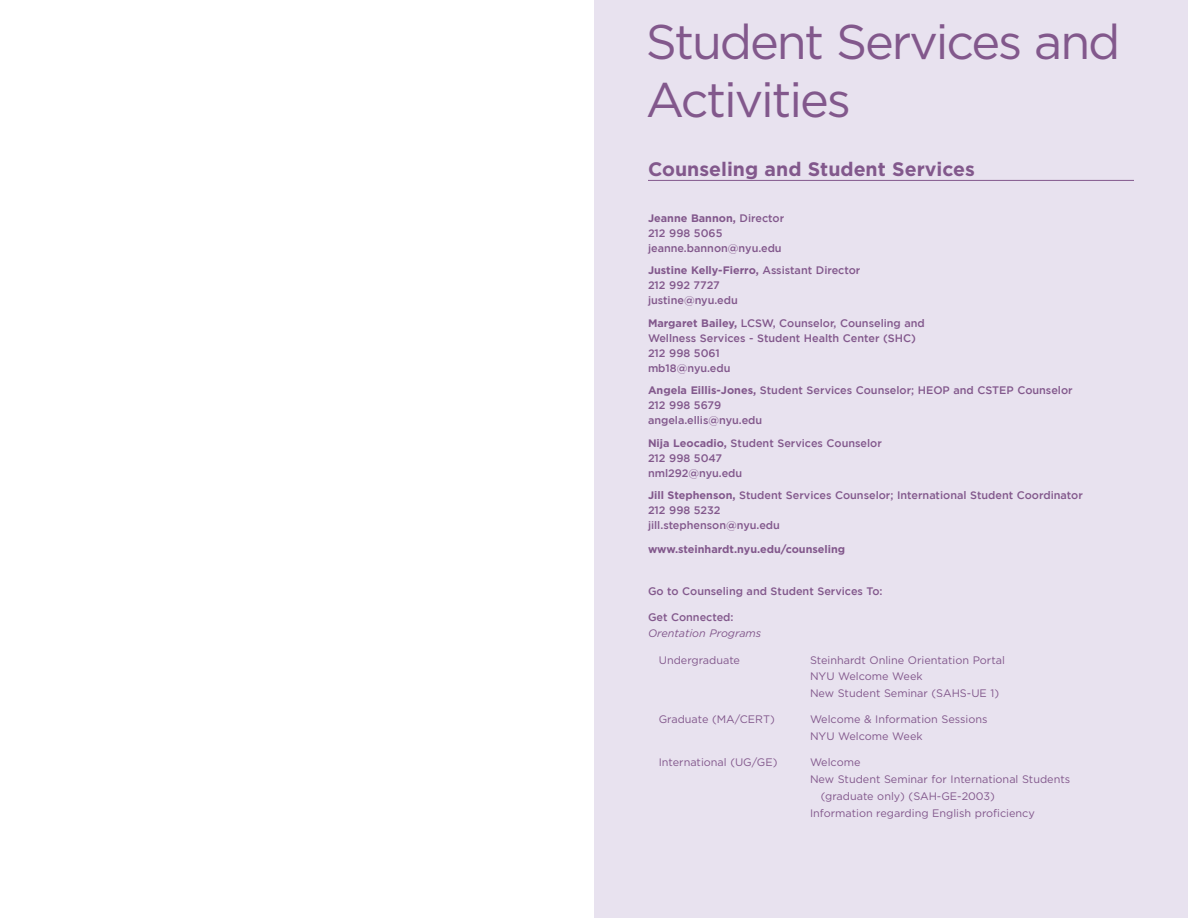
<style>
.page{position:relative;width:1188px;height:918px;background:#fff}
.page>*{position:absolute;margin:0;border:0;box-sizing:border-box;transform-origin:0 0}
.t1{font:48.6px/58.1px "Gotham";letter-spacing:-.045em;color:#82588c}
.t2{font:700 19.5px "Gotham";color:#82588c}
.t3{font:500 10.8px/15px "Gotham";color:#82588c}
.t4{font:10.8px/16.8px "Gotham";color:#82588c}
.t5{font:700 10.8px "Gotham";color:#82588c}
.t6{font:italic 10.8px "Gotham";color:#82588c}
.s1{font-weight:700}
</style>
<div class="page">
<div style="left:594px;top:0;width:594px;height:918px;background:#e8e2ef"></div>
<hr style="left:648px;top:180px;width:486px;height:1px;background:#82588c">
<h1 class="t1" style="left:646px;top:12px;width:476px">Student Services and<br>Activities</h1>
<h2 class="t2" style="left:648px;top:158px;width:329px">Counseling and Student Services</h2>
<p class="t3" style="left:648px;top:210px;width:138px"><span class="s1">Jeanne Bannon,</span> Director<br>212 998 5065 jeanne.bannon@nyu.edu</p>
<p class="t3" style="left:648px;top:263px;width:214px"><span class="s1">Justine Kelly-Fierro,</span> Assistant Director<br>212 992 7727<br>justine@nyu.edu</p>
<p class="t3" style="left:648px;top:315px;width:278px"><span class="s1">Margaret Bailey,</span> LCSW, Counselor, Counseling and<br>Wellness Services - Student Health Center (SHC)<br>212 998 5061<br>mb18@nyu.edu</p>
<p class="t3" style="left:648px;top:383px;width:426px"><span class="s1">Angela Eillis-Jones,</span> Student Services Counselor; HEOP and CSTEP Counselor<br>212 998 5679<br>angela.ellis@nyu.edu</p>
<p class="t3" style="left:648px;top:435px;width:235px"><span class="s1">Nija Leocadio,</span> Student Services Counselor<br>212 998 5047<br>nml292@nyu.edu</p>
<p class="t3" style="left:648px;top:488px;width:436px"><span class="s1">Jill Stephenson,</span> Student Services Counselor; International Student Coordinator<br>212 998 5232<br>jill.stephenson@nyu.edu</p>
<p class="t5" style="left:648px;top:543px;width:199px">www.steinhardt.nyu.edu/counseling</p>
<p class="t3" style="left:648px;top:583px;width:236px">Go to Counseling and Student Services To:</p>
<p class="t3" style="left:648px;top:609px;width:87px">Get Connected:</p>
<p class="t6" style="left:648px;top:628px;width:115px">Orentation Programs</p>
<p class="t4" style="left:659px;top:651px;width:83px">Undergraduate</p>
<p class="t4" style="left:810px;top:651px;width:196px">Steinhardt Online Orientation Portal<br>NYU Welcome Week<br>New Student Seminar (SAHS-UE 1)</p>
<p class="t4" style="left:659px;top:711px;width:118px">Graduate (MA/CERT)</p>
<p class="t4" style="left:810px;top:711px;width:179px">Welcome &amp; Information Sessions<br>NYU Welcome Week</p>
<p class="t4" style="left:659px;top:754px;width:120px">International (UG/GE)</p>
<p class="t4" style="left:810px;top:754px;width:52px">Welcome</p>
<p class="t4" style="left:810px;top:771px;width:262px">New Student Seminar for International Students</p>
<p class="t4" style="left:821px;top:788px;width:176px">(graduate only) (SAH-GE-2003)</p>
<p class="t4" style="left:810px;top:804px;width:226px">Information regarding English proficiency</p>
</div>
